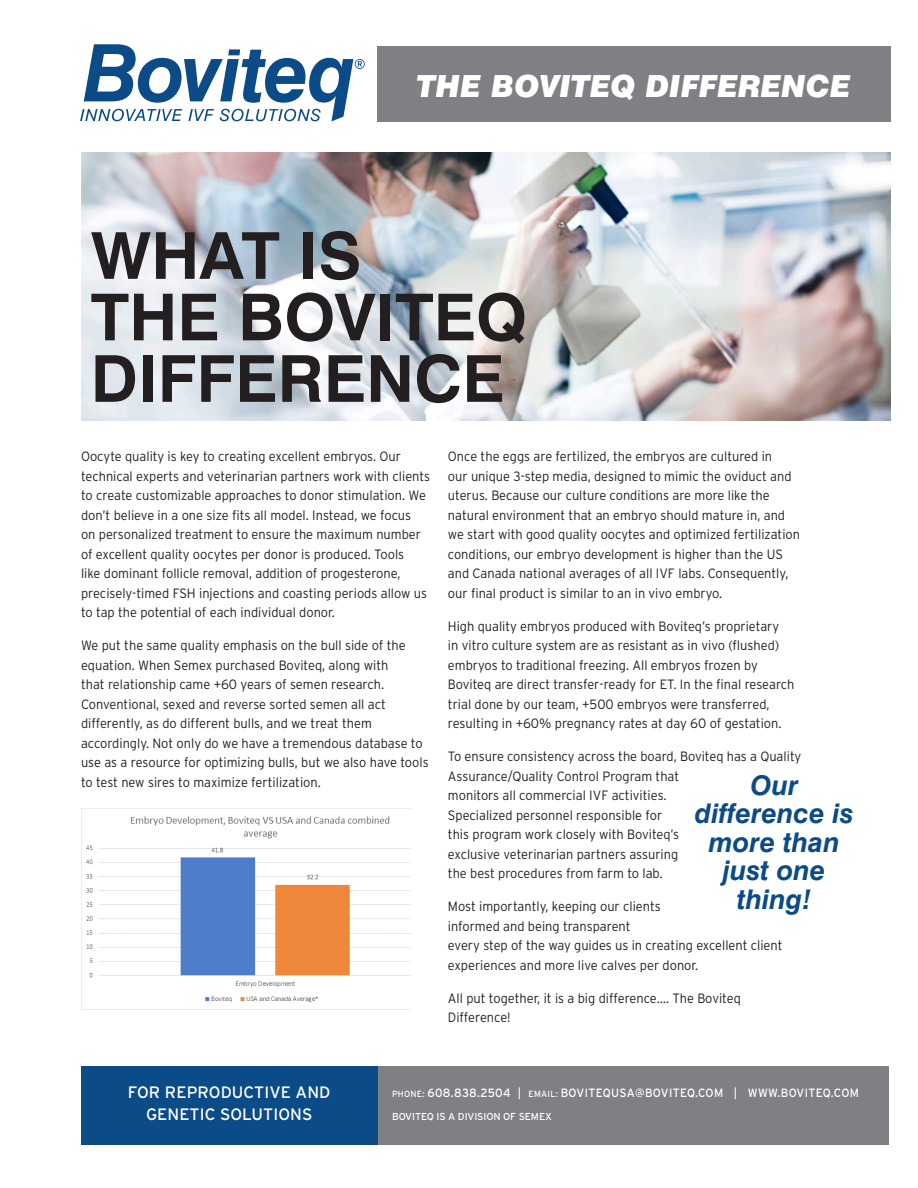
<style>
.page{position:relative;width:918px;height:1188px;background:#fff}
.page>*{position:absolute;margin:0;border:0;box-sizing:border-box;transform-origin:0 0}
.t1{font:700 64.8px "Swiss 721 BT";color:#231f20}
.t2{font:italic 900 30.6px "Swiss 721 BT";color:#fff}
.t3{font:italic 700 27.15px/28.7px "Swiss 721 BT";color:#0b4b87;text-align:center}
.t4{font:16.5px "Interstate";letter-spacing:.005em;color:#fff}
.t5{font:300 13.5px/19.5px "Interstate";color:#231f20;scale:.95 1}
.t6{font:12px "Interstate";letter-spacing:.03em;color:#fff;scale:.95 1}
.t7{font:10.05px "Interstate";letter-spacing:-.01em;color:#fff}
.s1{font-size:9px}
</style>
<div class="page">
<img style="left:81px;top:152px;width:810px;height:268px">
<div style="left:81px;top:1066px;width:345px;height:79px;background:#0b4b87"></div>
<div style="left:378px;top:1066px;width:511px;height:79px;background:#7e8083"></div>
<div style="left:377px;top:46px;width:514px;height:76px;background:#7e8083"></div>
<img style="left:81px;top:809px;width:329px;height:201px">
<svg style="left:80px;top:44px;width:285px;height:77px"></svg>
<p class="t2" style="left:417px;top:67px;width:435px">THE BOVITEQ DIFFERENCE</p>
<p class="t1" style="left:91px;top:216px;width:272px">WHAT IS</p>
<p class="t1" style="left:91px;top:278px;width:438px">THE BOVITEQ</p>
<p class="t1" style="left:91px;top:339px;width:415px">DIFFERENCE</p>
<p class="t5" style="left:81px;top:447px;width:369px">Oocyte quality is key to creating excellent embryos. Our technical experts and veterinarian partners work with clients to create customizable approaches to donor stimulation. We don’t believe in a one size fits all model. Instead, we focus<br>on personalized treatment to ensure the maximum number of excellent quality oocytes per donor is produced. Tools<br>like dominant follicle removal, addition of progesterone, precisely-timed FSH injections and coasting periods allow us to tap the potential of each individual donor.</p>
<p class="t5" style="left:81px;top:635px;width:368px">We put the same quality emphasis on the bull side of the equation. When Semex purchased Boviteq, along with<br>that relationship came +60 years of semen research.<br>Conventional, sexed and reverse sorted semen all act differently, as do different bulls, and we treat them accordingly. Not only do we have a tremendous database to use as a resource for optimizing bulls, but we also have tools to test new sires to maximize fertilization.</p>
<p class="t5" style="left:448px;top:447px;width:372px">Once the eggs are fertilized, the embryos are cultured in<br>our unique 3-step media, designed to mimic the oviduct and uterus. Because our culture conditions are more like the natural environment that an embryo should mature in, and we start with good quality oocytes and optimized fertilization conditions, our embryo development is higher than the US and Canada national averages of all IVF labs. Consequently, our final product is similar to an in vivo embryo.</p>
<p class="t5" style="left:448px;top:616px;width:366px">High quality embryos produced with Boviteq’s proprietary<br>in vitro culture system are as resistant as in vivo (flushed) embryos to traditional freezing. All embryos frozen by Boviteq are direct transfer-ready for ET. In the final research trial done by our team, +500 embryos were transferred, resulting in +60% pregnancy rates at day 60 of gestation.</p>
<p class="t5" style="left:448px;top:746px;width:374px">To ensure consistency across the board, Boviteq has a Quality Assurance/Quality Control Program that<br>monitors all commercial IVF activities.<br>Specialized personnel responsible for<br>this program work closely with Boviteq’s<br>exclusive veterinarian partners assuring<br>the best procedures from farm to lab.</p>
<p class="t5" style="left:448px;top:896px;width:354px">Most importantly, keeping our clients<br>informed and being transparent<br>every step of the way guides us in creating excellent client experiences and more live calves per donor.</p>
<p class="t5" style="left:448px;top:988px;width:310px">All put together, it is a big difference…. The Boviteq<br>Difference!</p>
<p class="t3" style="left:695px;top:770px;width:160px">Our difference is more than just one thing!</p>
<p class="t4" style="left:128px;top:1082px;width:204px">FOR REPRODUCTIVE AND</p>
<p class="t4" style="left:146px;top:1105px;width:168px">GENETIC SOLUTIONS</p>
<p class="t6" style="left:392px;top:1085px;width:493px"><span class="s1">PHONE:</span> 608.838.2504 | <span class="s1">EMAIL:</span> BOVITEQUSA@BOVITEQ.COM | WWW.BOVITEQ.COM</p>
<p class="t7" style="left:392px;top:1110px;width:161px">BOVITEQ IS A DIVISION OF SEMEX</p>
</div>
